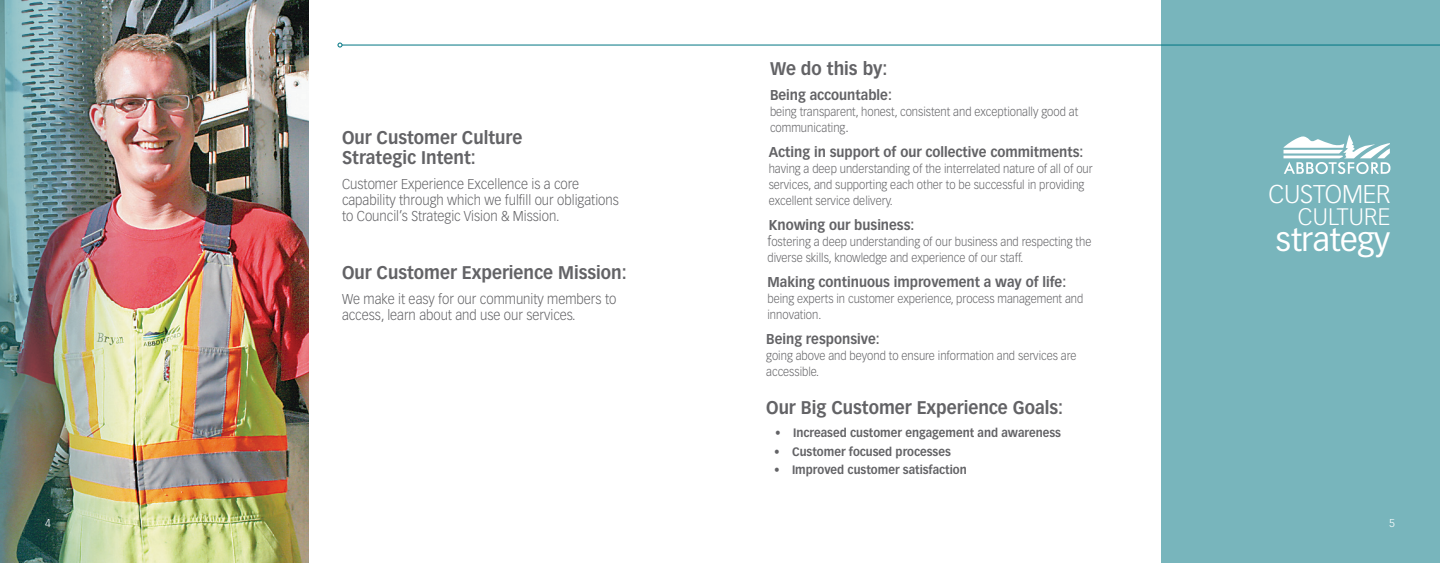
<style>
.page{position:relative;width:1440px;height:563px;background:#fff}
.page>*{position:absolute;margin:0;border:0;box-sizing:border-box;transform-origin:0 0}
.t1{font:31.62px "Vectora LT Std";letter-spacing:-.01em;color:#fff}
.subheader_22{font:300 25.25px "Vectora LT Std";letter-spacing:-.01em;color:#fff}
.subheader_22-2{font:300 23.38px "Vectora LT Std";letter-spacing:.01em;color:#fff}
.body_copy{font:700 18px/20px "Vectora LT Std";color:#636366;scale:.93 1}
.body_copy-2{font:300 14px/16px "Vectora LT Std";color:#636366;scale:.93 1}
.body_copy-3{font:700 14px "Vectora LT Std";color:#636366;scale:.93 1}
.body_copy-4{font:300 12px/16px "Vectora LT Std";color:#636366;scale:.93 1}
.t2{font:700 12px "Vectora LT Std";color:#636366;scale:.93 1}
.subheader_16{font:300 11.25px "Vectora LT Std";color:#fff}
.s1{font-size:14px}
</style>
<div class="page">
<img style="left:124px;top:0;width:184px;height:562px">
<div style="left:1162px;top:0;width:278px;height:562px;background:#78b5bc"></div>
<hr style="left:342px;top:44px;width:1098px;height:2px;background:#007582">
<svg style="left:337px;top:43px;width:6px;height:5px"></svg>
<svg style="left:1283px;top:135px;width:107px;height:39px"></svg>
<img style="left:0;top:0;width:124px;height:562px">
<p class="body_copy" style="left:342px;top:127px;width:195px">Our Customer Culture<br>Strategic Intent:</p>
<p class="body_copy-2" style="left:342px;top:176px;width:299px">Customer Experience Excellence is a core capability through which we fulfill our obligations to Council’s Strategic Vision &amp; Mission.</p>
<p class="body_copy" style="left:342px;top:262px;width:308px">Our Customer Experience Mission:</p>
<p class="body_copy-2" style="left:342px;top:291px;width:297px">We make it easy for our community members to access, learn about and use our services.</p>
<p class="body_copy" style="left:770px;top:58px;width:128px">We do this by:</p>
<p class="body_copy-3" style="left:770px;top:86px;width:133px">Being accountable:</p>
<p class="body_copy-4" style="left:770px;top:104px;width:333px">being transparent, honest, consistent and exceptionally good at communicating<span class="s1">.</span></p>
<p class="body_copy-3" style="left:769px;top:143px;width:340px">Acting in support of our collective commitments:</p>
<p class="body_copy-4" style="left:769px;top:161px;width:350px">having a deep understanding of the interrelated nature of all of our services, and supporting each other to be successful in providing excellent service delivery.</p>
<p class="body_copy-3" style="left:769px;top:216px;width:158px">Knowing our business:</p>
<p class="body_copy-4" style="left:768px;top:234px;width:350px"><span class="s1">f</span>ostering a deep understanding of our business and respecting the diverse skills, knowledge and experience of our staff.</p>
<p class="body_copy-3" style="left:768px;top:273px;width:323px">Making continuous improvement a way of life:</p>
<p class="body_copy-4" style="left:768px;top:291px;width:341px">being experts in customer experience, process management and innovation.</p>
<p class="body_copy-3" style="left:766px;top:330px;width:123px">Being responsive:</p>
<p class="body_copy-4" style="left:766px;top:348px;width:335px">going above and beyond to ensure information and services are accessible.</p>
<p class="body_copy" style="left:766px;top:397px;width:321px">Our Big Customer Experience Goals:</p>
<p class="t2" style="left:775px;top:425px;width:309px">• Increased customer engagement and awareness</p>
<p class="t2" style="left:774px;top:444px;width:192px">• Customer focused processes</p>
<p class="t2" style="left:774px;top:462px;width:209px">• Improved customer satisfaction</p>
<p class="subheader_22" style="left:1269px;top:179px;width:123px">CUSTOMER</p>
<p class="subheader_22-2" style="left:1298px;top:203px;width:94px">CULTURE</p>
<h1 class="t1" style="left:1276px;top:221px;width:116px">strategy</h1>
<p class="subheader_16" style="left:45px;top:516px;width:7px">4</p>
<p class="subheader_16" style="left:1389px;top:516px;width:7px">5</p>
</div>
